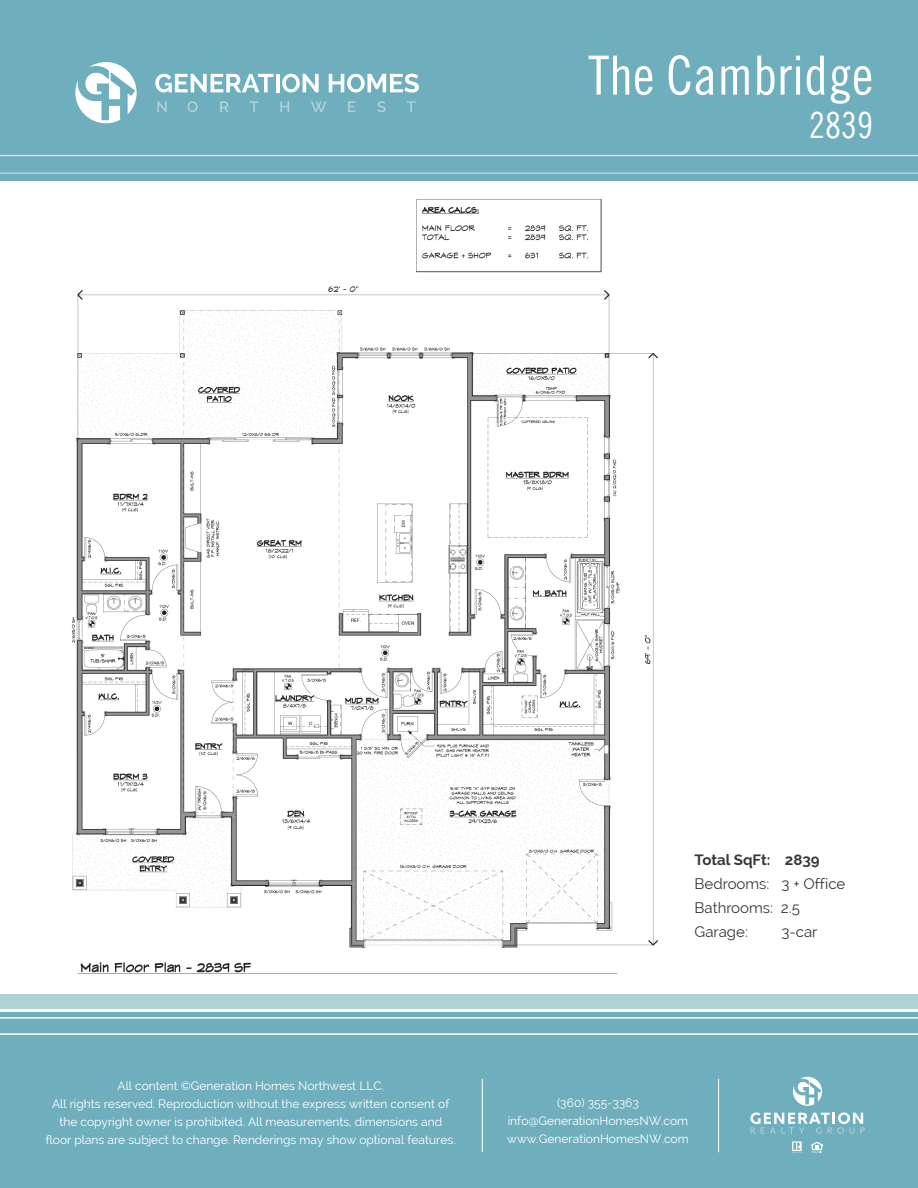
<style>
.page{position:relative;width:918px;height:1188px;background:#fff}
.page>*{position:absolute;margin:0;border:0;box-sizing:border-box;transform-origin:0 0}
.t1{font:54px "Trade Gothic LT Cond Eighteen";color:#fff}
.t2{font:36px "Trade Gothic LT Cond Eighteen";color:#fff}
.t3{font:15px/24px "Raleway";color:#373837}
.t4{font:700 15px "Raleway";color:#373837}
.t5{font:12px/18px "Raleway";color:#fff;text-align:center}
</style>
<div class="page">
<div style="left:0;top:0;width:918px;height:181px;background:#6fafbd"></div>
<div style="left:0;top:1013px;width:918px;height:175px;background:#6fafbd"></div>
<hr style="left:482px;top:1079px;width:1px;height:73px;background:#fff">
<hr style="left:718px;top:1079px;width:1px;height:73px;background:#fff">
<svg style="left:792px;top:1141px;width:10px;height:12px"></svg>
<svg style="left:811px;top:1142px;width:12px;height:11px"></svg>
<svg style="left:793px;top:1077px;width:29px;height:29px"></svg>
<svg style="left:750px;top:1112px;width:115px;height:22px"></svg>
<hr style="left:0;top:1017px;width:918px;height:2px;background:#fff">
<hr style="left:0;top:1033px;width:918px;height:2px;background:#fff">
<div style="left:0;top:995px;width:918px;height:14px;background:#afd1d6"></div>
<hr style="left:0;top:173px;width:918px;height:1px;background:#fff">
<hr style="left:0;top:155px;width:918px;height:1px;background:#fff">
<svg style="left:75px;top:62px;width:62px;height:61px"></svg>
<svg style="left:155px;top:74px;width:119px;height:18px"></svg>
<hr style="left:276px;top:74px;width:3px;height:18px;background:#fff">
<svg style="left:282px;top:74px;width:37px;height:18px"></svg>
<svg style="left:329px;top:74px;width:90px;height:19px"></svg>
<svg style="left:157px;top:101px;width:10px;height:11px"></svg>
<svg style="left:187px;top:101px;width:11px;height:11px"></svg>
<svg style="left:220px;top:101px;width:9px;height:11px"></svg>
<svg style="left:250px;top:101px;width:9px;height:11px"></svg>
<svg style="left:280px;top:101px;width:9px;height:11px"></svg>
<svg style="left:311px;top:101px;width:16px;height:11px"></svg>
<svg style="left:348px;top:101px;width:7px;height:11px"></svg>
<svg style="left:377px;top:101px;width:9px;height:11px"></svg>
<svg style="left:407px;top:101px;width:9px;height:11px"></svg>
<img style="left:71px;top:200px;width:586px;height:773px">
<h1 class="t1" style="left:588px;top:43px;width:286px">The Cambridge</h1>
<h2 class="t2" style="left:809px;top:104px;width:65px">2839</h2>
<p class="t4" style="left:695px;top:852px;width:127px">Total SqFt: 2839</p>
<p class="t3" style="left:695px;top:872px;width:152px">Bedrooms: 3 + Office<br>Bathrooms: 2.5<br>Garage:</p>
<p class="t3" style="left:781px;top:920px;width:38px">3-car</p>
<p class="t5" style="left:46px;top:1077px;width:411px">All content ©Generation Homes Northwest LLC.<br>All rights reserved. Reproduction without the express written consent of the copyright owner is prohibited. All measurements, dimensions and floor plans are subject to change. Renderings may show optional features.</p>
<p class="t5" style="left:507px;top:1094px;width:183px">(360) 355-3363 info@GenerationHomesNW.com www.GenerationHomesNW.com</p>
</div>
